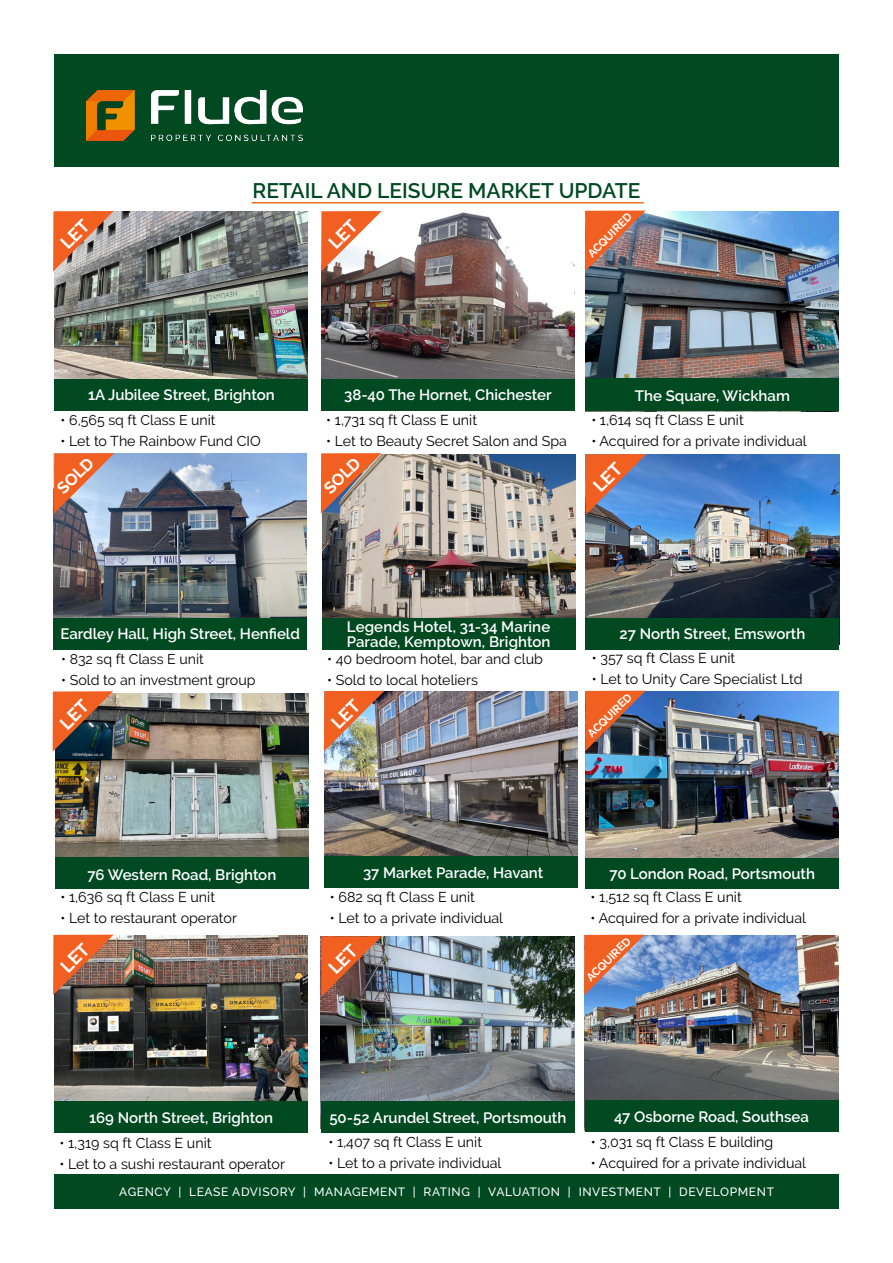
<style>
.page{position:relative;width:893px;height:1263px;background:#fff}
.page>*{position:absolute;margin:0;border:0;box-sizing:border-box;transform-origin:0 0}
.Flude_-_Main_Header{font:600 21px "Raleway";color:#004921}
.t1{font:700 16.5px "Raleway";color:#fff}
.t2{font:600 15px "Raleway";color:#fff}
.t3{font:14.25px "Raleway";color:#000}
.t4{font:14.1px "Raleway";color:#000}
.t5{font:500 12px "Raleway";letter-spacing:.05em;color:#fff}
.t6{font:700 11.25px "Raleway";color:#fff}
</style>
<div class="page">
<div style="left:54px;top:1175px;width:785px;height:34px;background:#004921"></div>
<div style="left:54px;top:54px;width:785px;height:112px;background:#004921"></div>
<img style="left:87px;top:90px;width:216px;height:51px">
<hr style="left:252px;top:202px;width:392px;height:1px;background:#f36e21">
<img style="left:55px;top:212px;width:253px;height:167px">
<div style="left:55px;top:379px;width:253px;height:32px;background:#004921"></div>
<img style="left:586px;top:454px;width:253px;height:164px">
<div style="left:586px;top:618px;width:253px;height:31px;background:#004921"></div>
<img style="left:585px;top:936px;width:253px;height:164px">
<div style="left:585px;top:1100px;width:253px;height:32px;background:#004921"></div>
<img style="left:321px;top:937px;width:254px;height:164px">
<div style="left:321px;top:1101px;width:254px;height:32px;background:#004921"></div>
<img style="left:54px;top:454px;width:253px;height:164px">
<div style="left:54px;top:618px;width:253px;height:32px;background:#004921"></div>
<img style="left:585px;top:691px;width:254px;height:198px">
<div style="left:586px;top:858px;width:253px;height:31px;background:#004921"></div>
<img style="left:325px;top:692px;width:253px;height:164px">
<div style="left:325px;top:856px;width:253px;height:32px;background:#004921"></div>
<img style="left:585px;top:211px;width:254px;height:200px">
<div style="left:586px;top:379px;width:253px;height:32px;background:#004921"></div>
<img style="left:321px;top:212px;width:253px;height:167px">
<div style="left:321px;top:379px;width:253px;height:32px;background:#004921"></div>
<img style="left:54px;top:936px;width:254px;height:165px">
<div style="left:54px;top:1101px;width:254px;height:32px;background:#004921"></div>
<img style="left:322px;top:454px;width:253px;height:164px">
<div style="left:322px;top:618px;width:253px;height:32px;background:#004921"></div>
<img style="left:55px;top:693px;width:253px;height:164px">
<div style="left:55px;top:857px;width:253px;height:31px;background:#004921"></div>
<svg style="left:54px;top:453px;width:60px;height:61px;background:#c98d7c"></svg>
<svg style="left:321px;top:453px;width:60px;height:61px;background:#d08766"></svg>
<svg style="left:585px;top:210px;width:61px;height:61px;background:#b46b52"></svg>
<svg style="left:585px;top:691px;width:61px;height:60px;background:#9b5c47"></svg>
<svg style="left:584px;top:935px;width:61px;height:60px;background:#b37f7c"></svg>
<svg style="left:586px;top:454px;width:60px;height:60px;background:#a57779"></svg>
<img style="left:324px;top:691px;width:60px;height:60px">
<svg style="left:53px;top:211px;width:61px;height:60px;background:#c98061"></svg>
<svg style="left:321px;top:211px;width:61px;height:60px"></svg>
<svg style="left:53px;top:691px;width:60px;height:61px;background:#884d35"></svg>
<svg style="left:53px;top:935px;width:61px;height:60px;background:#b46440"></svg>
<svg style="left:321px;top:936px;width:61px;height:61px;background:#aa5d40"></svg>
<p class="Flude_-_Main_Header" style="left:253px;top:178px;width:389px">RETAIL AND LEISURE MARKET UPDATE</p>
<p class="t6" style="left:585px;top:251px;width:59px;rotate:-45deg">ACQUIRED</p>
<p class="t2" style="left:88px;top:386px;width:188px">1A Jubilee Street, Brighton</p>
<p class="t2" style="left:344px;top:386px;width:209px">38-40 The Hornet, Chichester</p>
<p class="t2" style="left:635px;top:387px;width:156px">The Square, Wickham</p>
<p class="t4" style="left:61px;top:412px;width:156px">• 6,565 sq ft Class E unit</p>
<p class="t3" style="left:61px;top:433px;width:202px">• Let to The Rainbow Fund CIO</p>
<p class="t3" style="left:326px;top:412px;width:152px">• 1,731 sq ft Class E unit</p>
<p class="t3" style="left:326px;top:433px;width:242px">• Let to Beauty Secret Salon and Spa</p>
<p class="t3" style="left:591px;top:412px;width:154px">• 1,614 sq ft Class E unit</p>
<p class="t3" style="left:591px;top:433px;width:217px">• Acquired for a private individual</p>
<p class="t1" style="left:53px;top:485px;width:46px;rotate:-45deg">SOLD</p>
<p class="t1" style="left:320px;top:485px;width:46px;rotate:-45deg">SOLD</p>
<p class="t2" style="left:61px;top:625px;width:241px">Eardley Hall, High Street, Henfield</p>
<p class="t4" style="left:61px;top:651px;width:144px">• 832 sq ft Class E unit</p>
<p class="t3" style="left:61px;top:672px;width:196px">• Sold to an investment group</p>
<p class="t2" style="left:347px;top:618px;width:205px">Legends Hotel, 31-34 Marine</p>
<p class="t2" style="left:347px;top:633px;width:205px">Parade, Kemptown, Brighton</p>
<p class="t3" style="left:327px;top:651px;width:217px">• 40 bedroom hotel, bar and club</p>
<p class="t3" style="left:327px;top:672px;width:152px">• Sold to local hoteliers</p>
<p class="t2" style="left:619px;top:625px;width:187px">27 North Street, Emsworth</p>
<p class="t3" style="left:592px;top:650px;width:145px">• 357 sq ft Class E unit</p>
<p class="t3" style="left:592px;top:671px;width:212px">• Let to Unity Care Specialist Ltd</p>
<p class="t6" style="left:585px;top:731px;width:59px;rotate:-45deg">ACQUIRED</p>
<p class="t2" style="left:87px;top:866px;width:190px">76 Western Road, Brighton</p>
<p class="t3" style="left:60px;top:889px;width:156px">• 1,636 sq ft Class E unit</p>
<p class="t3" style="left:60px;top:910px;width:178px">• Let to restaurant operator</p>
<p class="t2" style="left:363px;top:864px;width:182px">37 Market Parade, Havant</p>
<p class="t3" style="left:330px;top:889px;width:147px">• 682 sq ft Class E unit</p>
<p class="t3" style="left:330px;top:910px;width:175px">• Let to a private individual</p>
<p class="t2" style="left:609px;top:865px;width:207px">70 London Road, Portsmouth</p>
<p class="t3" style="left:591px;top:889px;width:153px">• 1,512 sq ft Class E unit</p>
<p class="t3" style="left:591px;top:910px;width:217px">• Acquired for a private individual</p>
<p class="t6" style="left:584px;top:975px;width:59px;rotate:-45deg">ACQUIRED</p>
<p class="t2" style="left:89px;top:1109px;width:186px">169 North Street, Brighton</p>
<p class="t3" style="left:60px;top:1135px;width:154px">• 1,319 sq ft Class E unit</p>
<p class="t3" style="left:60px;top:1156px;width:227px">• Let to a sushi restaurant operator</p>
<p class="t2" style="left:329px;top:1109px;width:239px">50-52 Arundel Street, Portsmouth</p>
<p class="t2" style="left:614px;top:1108px;width:196px">47 Osborne Road, Southsea</p>
<p class="t3" style="left:328px;top:1134px;width:155px">• 1,407 sq ft Class E unit</p>
<p class="t3" style="left:328px;top:1155px;width:175px">• Let to a private individual</p>
<p class="t3" style="left:591px;top:1133px;width:184px">• 3,031 sq ft Class E building</p>
<p class="t3" style="left:591px;top:1154px;width:217px">• Acquired for a private individual</p>
<p class="t5" style="left:119px;top:1185px;width:656px">AGENCY | LEASE ADVISORY | MANAGEMENT | RATING | VALUATION | INVESTMENT | DEVELOPMENT</p>
</div>
